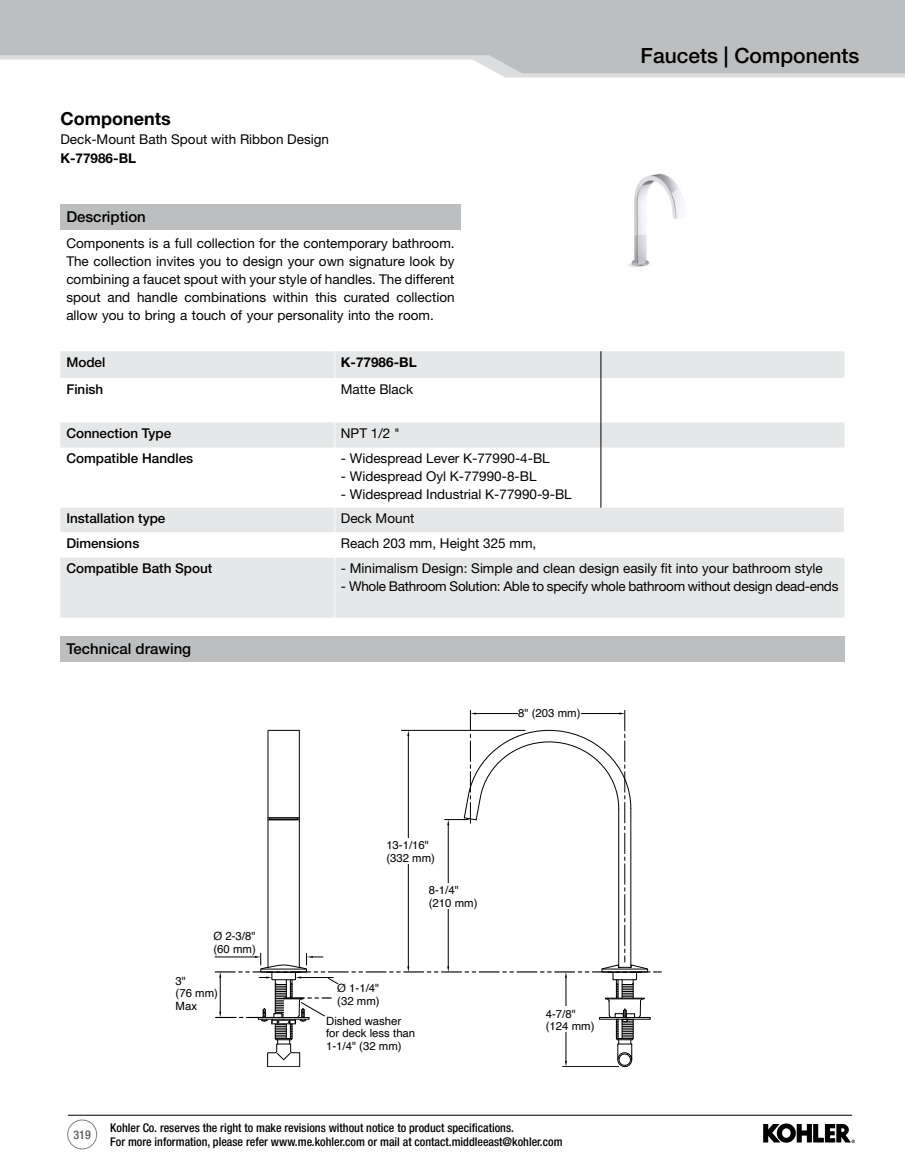
<style>
.page{position:relative;width:905px;height:1175px;background:#fff}
.page>*{position:absolute;margin:0;border:0;box-sizing:border-box;transform-origin:0 0}
.t1{font:500 21px "Helvetica Neue LT Pro";color:#000}
.t2{font:700 18px "Helvetica Neue LT Pro";color:#000}
.t3{font:500 15px "Helvetica Neue LT Pro";color:#000}
.t4{font:13.5px/18px "Helvetica Neue LT Pro";color:#000}
.t5{font:500 13.5px "Helvetica Neue LT Pro";color:#000}
.t6{font:13.5px "Helvetica Neue LT Pro";letter-spacing:-.02em;color:#000}
.t7{font:700 13.5px "Helvetica Neue LT Pro";color:#000}
.t8{font:500 condensed 12px/13.5px "Helvetica Neue LT Pro";color:#000}
.t9{font:500 condensed 12px "Helvetica Neue LT Pro";color:#58595b}
.t10{font:11.4px/12.5px "Helvetica";color:#000}
.s1{font-weight:700}
</style>
<div class="page">
<hr style="left:68px;top:1115px;width:784px;height:1px;background:#000">
<svg style="left:498px;top:73px;width:406px;height:5px;background:#dddedf"></svg>
<svg style="left:0;top:0;width:904px;height:73px;background:#c3c5c7"></svg>
<svg style="left:763px;top:1123px;width:91px;height:20px"></svg>
<div style="left:67px;top:1119px;width:30px;height:30px;border:1px solid #808285;border-radius:50%"></div>
<svg style="left:60px;top:507px;width:784px;height:111px;fill:#e6e7e8"></svg>
<svg style="left:60px;top:351px;width:784px;height:96px"></svg>
<hr style="left:600px;top:447px;width:1px;height:60px;background:#000">
<hr style="left:334px;top:557px;width:1px;height:61px;background:#fff">
<svg style="left:334px;top:507px;width:1px;height:50px"></svg>
<div style="left:60px;top:636px;width:784px;height:26px;background:#bcbec0"></div>
<div style="left:60px;top:204px;width:400px;height:25px;background:#bcbec0"></div>
<img style="left:628px;top:173px;width:55px;height:94px">
<hr style="left:562px;top:1066px;width:56px;height:1px;background:#000">
<svg style="left:215px;top:710px;width:446px;height:356px"></svg>
<div style="left:386px;top:838px;width:49px;height:25px;background:#fff"></div>
<div style="left:546px;top:1006px;width:48px;height:25px;background:#fff"></div>
<div style="left:429px;top:883px;width:48px;height:25px;background:#fff"></div>
<div style="left:518px;top:706px;width:62px;height:13px;background:#fff"></div>
<p class="t2" style="left:60px;top:107px;width:112px">Components</p>
<p class="t4" style="left:60px;top:130px;width:270px;line-height:19.2px">Deck-Mount Bath Spout with Ribbon Design<br><span class="s1">K-77986-BL</span></p>
<p class="t3" style="left:66px;top:208px;width:81px">Description</p>
<p class="t4" style="left:66px;top:234px;width:390px;text-align:justify">Components is a full collection for the contemporary bathroom.<br>The collection invites you to design your own signature look by combining a faucet spout with your style of handles. The different spout and handle combinations within this curated collection allow you to bring a touch of your personality into the room.</p>
<p class="t1" style="left:640px;top:43px;width:220px">Faucets | Components</p>
<p class="t5" style="left:66px;top:354px;width:41px">Model</p>
<p class="t7" style="left:341px;top:354px;width:77px">K-77986-BL</p>
<p class="t5" style="left:66px;top:381px;width:39px">Finish</p>
<p class="t4" style="left:341px;top:380px;width:74px">Matte Black</p>
<p class="t5" style="left:66px;top:425px;width:106px">Connection Type</p>
<p class="t4" style="left:341px;top:424px;width:61px">NPT 1/2 "</p>
<p class="t5" style="left:66px;top:450px;width:128px">Compatible Handles</p>
<p class="t4" style="left:341px;top:449px;width:210px">- Widespread Lever K-77990-4-BL</p>
<p class="t4" style="left:341px;top:467px;width:197px">- Widespread Oyl K-77990-8-BL</p>
<p class="t4" style="left:341px;top:485px;width:232px">- Widespread Industrial K-77990-9-BL</p>
<p class="t5" style="left:66px;top:510px;width:101px">Installation type</p>
<p class="t4" style="left:341px;top:509px;width:75px">Deck Mount</p>
<p class="t5" style="left:66px;top:535px;width:75px">Dimensions</p>
<p class="t4" style="left:341px;top:534px;width:197px">Reach 203 mm, Height 325 mm,</p>
<p class="t5" style="left:66px;top:560px;width:148px">Compatible Bath Spout</p>
<p class="t4" style="left:341px;top:559px;width:483px">- Minimalism Design: Simple and clean design easily fit into your bathroom style</p>
<p class="t6" style="left:341px;top:578px;width:499px">- Whole Bathroom Solution: Able to specify whole bathroom without design dead-ends</p>
<p class="t3" style="left:66px;top:640px;width:126px">Technical drawing</p>
<p class="t10" style="left:213px;top:930px;width:44px">Ø 2-3/8" (60 mm)</p>
<p class="t10" style="left:176px;top:975px;width:44px">3"<br>(76 mm)<br>Max</p>
<p class="t10" style="left:518px;top:707px;width:64px">8" (203 mm)</p>
<p class="t10" style="left:386px;top:839px;width:50px">13-1/16" (332 mm)</p>
<p class="t10" style="left:429px;top:884px;width:50px">8-1/4" (210 mm)</p>
<p class="t10" style="left:337px;top:982px;width:44px">Ø 1-1/4" (32 mm)</p>
<p class="t10" style="left:326px;top:1015px;width:91px">Dished washer for deck less than<br>1-1/4" (32 mm)</p>
<p class="t10" style="left:546px;top:1007px;width:50px">4-7/8" (124 mm)</p>
<p class="t9" style="left:74px;top:1127px;width:19px">319</p>
<p class="t8" style="left:110px;top:1120px;width:454px">Kohler Co. reserves the right to make revisions without notice to product specifications.<br>For more information, please refer www.me.kohler.com or mail at contact.middleeast@kohler.com</p>
</div>
